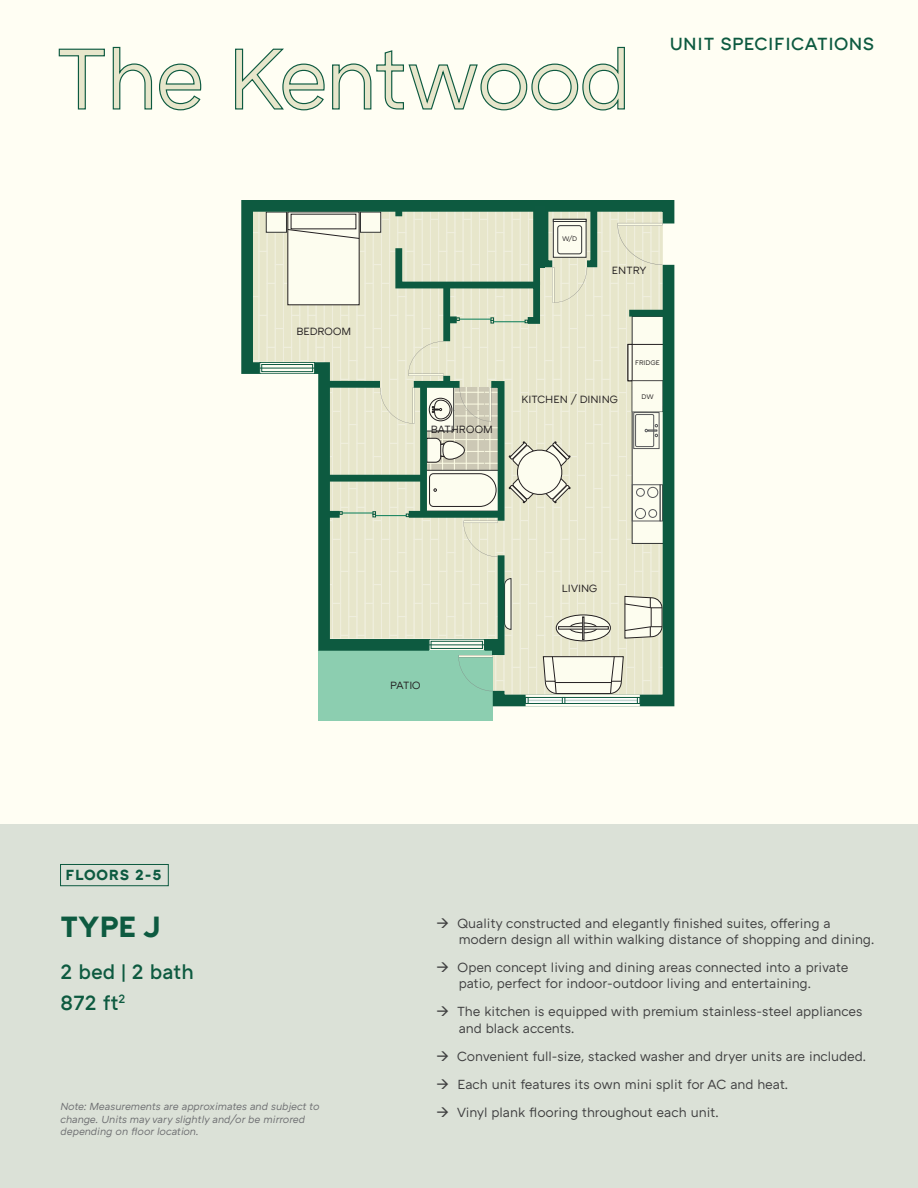
<style>
.page{position:relative;width:918px;height:1188px;background:#fffef3}
.page>*{position:absolute;margin:0;border:0;box-sizing:border-box;transform-origin:0 0}
.t1{font:87.75px "ATC Arquette";letter-spacing:-.035em;color:#e7e6cb}
.t2{font:700 30px "ATC Arquette";color:#0d5a40}
.t3{font:500 21px/31.2px "ATC Arquette";letter-spacing:-.01em;color:#0d5a40}
.t4{font:500 18px "ATC Arquette";letter-spacing:.015em;color:#0d5a40}
.t5{font:700 15px "ATC Arquette";letter-spacing:.03em;color:#0d5a40}
.t6{font:13.5px/16.2px "ATC Arquette";letter-spacing:-.01em;color:#3e3e3f}
.t7{font:10.8px "ATC Arquette";letter-spacing:-.015em;color:#231f20}
.t8{font:italic 10.5px/12.6px "ATC Arquette";letter-spacing:-.01em;color:#6c6d70}
.t9{font:6.9px "ATC Arquette";letter-spacing:-.025em;color:#231f20}
</style>
<div class="page">
<div style="left:0;top:824px;width:918px;height:364px;background:#dbe1d7"></div>
<div style="left:60px;top:864px;width:109px;height:22px;border:1px solid #0d5a40"></div>
<svg style="left:58px;top:48px;width:47px;height:62px"></svg>
<svg style="left:112px;top:46px;width:90px;height:65px"></svg>
<svg style="left:235px;top:48px;width:90px;height:63px"></svg>
<svg style="left:332px;top:46px;width:293px;height:65px"></svg>
<div style="left:318px;top:651px;width:175px;height:70px;background:#8cceb0"></div>
<svg style="left:241px;top:200px;width:47px;height:174px;background:#9fb89f"></svg>
<div style="left:260px;top:362px;width:55px;height:12px;border:1px solid #0d5a40"></div>
<div style="left:262px;top:364px;width:51px;height:8px;border:1px solid #0d5a40"></div>
<hr style="left:260px;top:368px;width:55px;height:1px;background:#0d5a40">
<svg style="left:288px;top:200px;width:387px;height:507px"></svg>
<div style="left:493px;top:646px;width:6px;height:9px;background:#0d5a40"></div>
<div style="left:535px;top:206px;width:10px;height:61px;background:#0e5a41"></div>
<h1 class="t1" style="left:56px;top:29px;width:577px">The Kentwood</h1>
<h3 class="t4" style="left:670px;top:34px;width:206px">UNIT SPECIFICATIONS</h3>
<p class="t7" style="left:297px;top:326px;width:56px">BEDROOM</p>
<p class="t9" style="left:562px;top:235px;width:17px">W/D</p>
<p class="t7" style="left:612px;top:264px;width:36px">ENTRY</p>
<p class="t7" style="left:431px;top:424px;width:63px">BATHROOM</p>
<p class="t7" style="left:521px;top:394px;width:98px">KITCHEN / DINING</p>
<p class="t9" style="left:635px;top:359px;width:26px">FRIDGE</p>
<p class="t9" style="left:642px;top:392px;width:14px">DW</p>
<p class="t7" style="left:390px;top:679px;width:32px">PATIO</p>
<p class="t7" style="left:562px;top:582px;width:37px">LIVING</p>
<p class="t5" style="left:65px;top:866px;width:98px">FLOORS 2-5</p>
<h2 class="t2" style="left:61px;top:909px;width:102px">TYPE J</h2>
<h3 class="t3" style="left:61px;top:957px;width:135px">2 bed | 2 bath<br>872 ft<sup>2</sup></h3>
<p class="t8" style="left:61px;top:1101px;width:261px">Note: Measurements are approximates and subject to change. Units may vary slightly and/or be mirrored depending on floor location.</p>
<p class="t6" style="left:459px;top:915px;width:417px;text-indent:-22px">→ Quality constructed and elegantly finished suites, offering a modern design all within walking distance of shopping and dining.</p>
<p class="t6" style="left:459px;top:960px;width:391px;text-indent:-22px">→ Open concept living and dining areas connected into a private patio, perfect for indoor-outdoor living and entertaining.</p>
<p class="t6" style="left:459px;top:1004px;width:405px;text-indent:-22px">→ The kitchen is equipped with premium stainless-steel appliances and black accents.</p>
<p class="t6" style="left:436px;top:1048px;width:431px">→ Convenient full-size, stacked washer and dryer units are included.</p>
<p class="t6" style="left:436px;top:1077px;width:353px">→ Each unit features its own mini split for AC and heat.</p>
<p class="t6" style="left:436px;top:1105px;width:284px">→ Vinyl plank flooring throughout each unit.</p>
</div>
